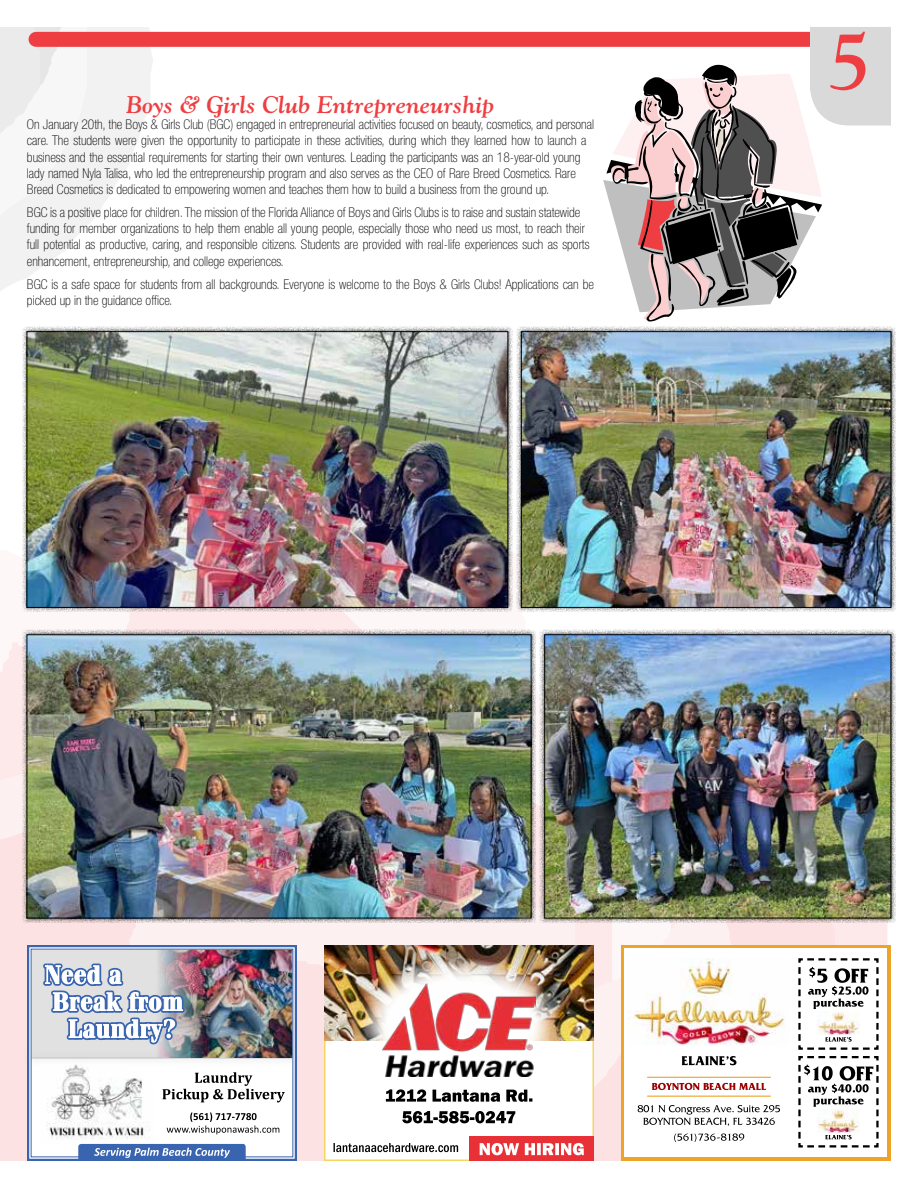
<style>
.page{position:relative;width:918px;height:1188px;background:#fff}
.page>*{position:absolute;margin:0;border:0;box-sizing:border-box;transform-origin:0 0}
.t1{font:700 81px "Goudy";color:#ef3e42}
.t2{font:italic 700 24px "Goudy";color:#ef3e42}
.t3{font:100 condensed 13.5px/16.2px "Helvetica Neue LT Pro";color:#000}
</style>
<div class="page">
<svg style="left:148px;top:612px;width:526px;height:46px"></svg>
<svg style="left:24px;top:612px;width:124px;height:18px"></svg>
<svg style="left:6px;top:642px;width:16px;height:19px"></svg>
<div style="left:0;top:769px;width:863px;height:392px;background:#fde9e9"></div>
<svg style="left:87px;top:27px;width:66px;height:198px;fill:#f2f2f2"></svg>
<svg style="left:0;top:27px;width:87px;height:264px"></svg>
<div style="left:36px;top:32px;width:809px;height:15px;background:#ef3e42"></div>
<div style="left:22px;top:326px;width:491px;height:286px;background:#000;opacity:.75"></div>
<img style="left:29px;top:333px;width:477px;height:273px">
<div style="left:27px;top:331px;width:481px;height:277px;border:1px solid #000"></div>
<div style="left:516px;top:326px;width:380px;height:286px;background:#000;opacity:.75"></div>
<img style="left:523px;top:333px;width:366px;height:273px">
<div style="left:521px;top:331px;width:370px;height:277px;border:1px solid #000"></div>
<div style="left:22px;top:630px;width:514px;height:293px;background:#000;opacity:.75"></div>
<img style="left:29px;top:636px;width:501px;height:280px">
<div style="left:27px;top:634px;width:505px;height:284px;border:1px solid #000"></div>
<div style="left:540px;top:630px;width:356px;height:293px;background:#000;opacity:.75"></div>
<img style="left:546px;top:636px;width:343px;height:280px">
<div style="left:544px;top:634px;width:347px;height:284px;border:1px solid #000"></div>
<svg style="left:603px;top:27px;width:288px;height:294px"></svg>
<img style="left:26px;top:944px;width:272px;height:217px">
<svg style="left:167px;top:1113px;width:112px;height:21px"></svg>
<svg style="left:78px;top:1144px;width:168px;height:17px;background:#567bba"></svg>
<svg style="left:12px;top:943px;width:175px;height:110px;background:#c6c9d8"></svg>
<svg style="left:162px;top:1072px;width:123px;height:30px"></svg>
<img style="left:324px;top:945px;width:270px;height:216px">
<img style="left:360px;top:958px;width:198px;height:129px;border-radius:50%">
<img style="left:383px;top:983px;width:152px;height:94px">
<div style="left:469px;top:1137px;width:125px;height:24px;background:#e73137"></div>
<svg style="left:480px;top:1143px;width:104px;height:12px"></svg>
<svg style="left:402px;top:1111px;width:113px;height:12px"></svg>
<svg style="left:386px;top:1089px;width:146px;height:13px"></svg>
<svg style="left:334px;top:1143px;width:124px;height:9px"></svg>
<div style="left:621px;top:945px;width:270px;height:216px;background:linear-gradient(to right,#eea427,#eea427)"></div>
<svg style="left:625px;top:949px;width:262px;height:208px"></svg>
<hr style="left:648px;top:1077px;width:122px;height:1px;background:#eea427">
<hr style="left:648px;top:1096px;width:122px;height:1px;background:#eea427">
<svg style="left:674px;top:1133px;width:70px;height:9px"></svg>
<svg style="left:638px;top:1105px;width:142px;height:21px"></svg>
<svg style="left:682px;top:1056px;width:54px;height:9px"></svg>
<svg style="left:797px;top:957px;width:83px;height:192px"></svg>
<svg style="left:652px;top:1083px;width:114px;height:7px"></svg>
<h2 class="t2" style="left:126px;top:90px;width:370px">Boys &amp; Girls Club Entrepreneurship</h2>
<p class="t3" style="left:27px;top:117px;width:569px">On January 20th, the Boys &amp; Girls Club (BGC) engaged in entrepreneurial activities focused on beauty, cosmetics, and personal care. The students were given the opportunity to participate in these activities, during which they learned how to launch a business and the essential requirements for starting their own ventures. Leading the participants was an 18-year-old young lady named Nyla Talisa, who led the entrepreneurship program and also serves as the CEO of Rare Breed Cosmetics. Rare Breed Cosmetics is dedicated to empowering women and teaches them how to build a business from the ground up.</p>
<p class="t3" style="left:27px;top:205px;width:564px">BGC is a positive place for children. The mission of the Florida Alliance of Boys and Girls Clubs is to raise and sustain statewide funding for member organizations to help them enable all young people, especially those who need us most, to reach their full potential as productive, caring, and responsible citizens. Students are provided with real-life experiences such as sports enhancement, entrepreneurship, and college experiences.</p>
<p class="t3" style="left:27px;top:276px;width:569px">BGC is a safe space for students from all backgrounds. Everyone is welcome to the Boys &amp; Girls Clubs! Applications can be picked up in the guidance office.</p>
<h1 class="t1" style="left:828px;top:13px;width:47px">5</h1>
</div>
